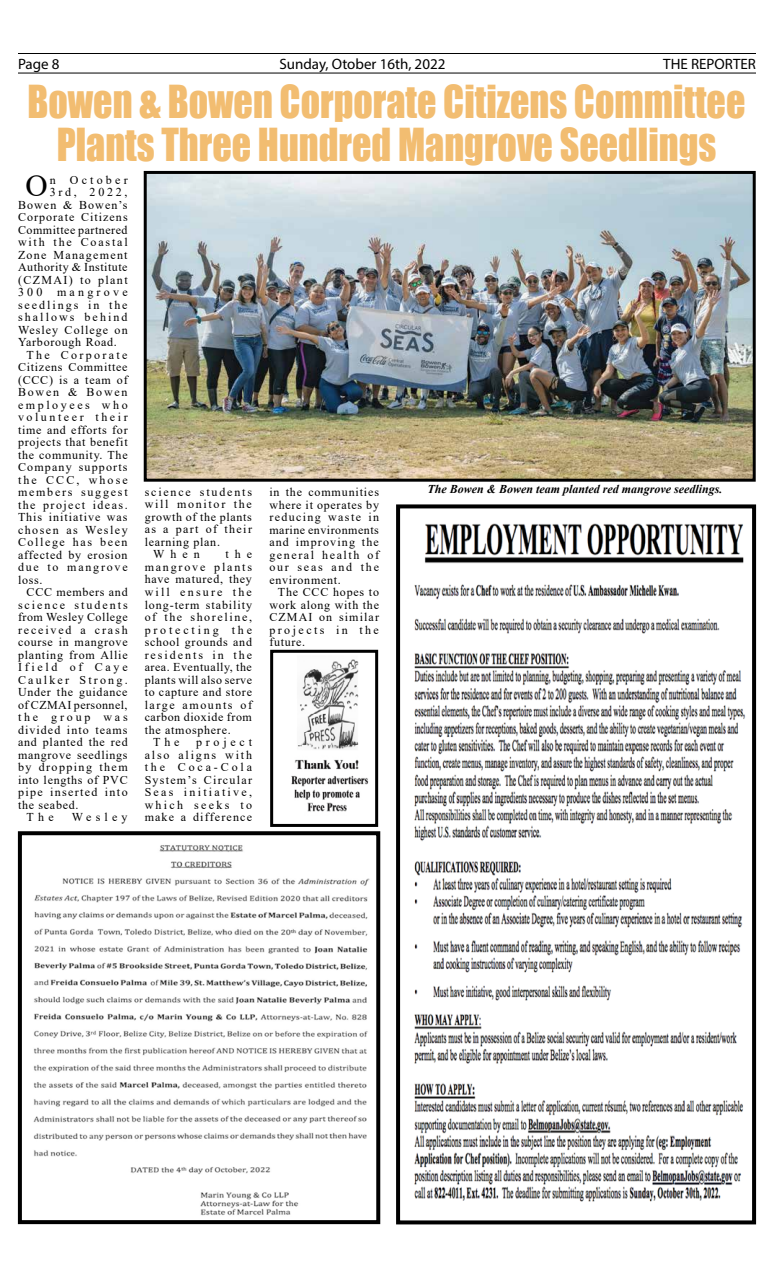
<style>
.page{position:relative;width:774px;height:1278px;background:#fff}
.page>*{position:absolute;margin:0;border:0;box-sizing:border-box;transform-origin:0 0}
.t1{font:41.8px/43px "Impact";color:#f2bd71;text-align:center;scale:.91 1}
.t2{font:30.9px "Times New Roman";color:#000}
.t3{font:15px "Myriad Pro";color:#000}
.t4{font:12px/12.5px "Times New Roman";letter-spacing:.09em;color:#000;text-align:justify}
.t5{font:12px "Times New Roman";letter-spacing:.06em;color:#000}
.t6{font:12px "Times New Roman";letter-spacing:.045em;color:#000}
.t7{font:12px "Times New Roman";letter-spacing:.15em;color:#000}
.t8{font:italic 700 12px "Times New Roman";color:#000}
.t9{font:12px "Times New Roman";letter-spacing:.115em;color:#000}
.t10{font:12px "Times New Roman";letter-spacing:.165em;color:#000}
.t11{font:12px "Times New Roman";letter-spacing:.04em;color:#000}
.t12{font:12px "Times New Roman";letter-spacing:.07em;color:#000}
.t13{font:12px "Times New Roman";letter-spacing:.065em;color:#000}
.t14{font:12px "Times New Roman";letter-spacing:.125em;color:#000}
.t15{font:12px "Times New Roman";letter-spacing:.135em;color:#000}
.t16{font:12px "Times New Roman";letter-spacing:.155em;color:#000}
.t17{font:12px "Times New Roman";letter-spacing:.145em;color:#000}
.t18{font:12px "Times New Roman";letter-spacing:.185em;color:#000}
.t19{font:12px "Times New Roman";letter-spacing:.235em;color:#000}
.t20{font:12px "Times New Roman";letter-spacing:.035em;color:#000}
.t21{font:12px "Times New Roman";letter-spacing:.05em;color:#000}
.t22{font:12px "Times New Roman";letter-spacing:.175em;color:#000}
.t23{font:12px "Times New Roman";letter-spacing:.21em;color:#000}
.t24{font:12px "Times New Roman";letter-spacing:.12em;color:#000}
.t25{font:12px "Times New Roman";letter-spacing:.13em;color:#000}
.t26{font:12px "Times New Roman";letter-spacing:.195em;color:#000}
.t27{font:12px "Times New Roman";letter-spacing:.215em;color:#000}
.t28{font:12px "Times New Roman";letter-spacing:.17em;color:#000}
.t29{font:12px "Times New Roman";letter-spacing:.225em;color:#000}
.t30{font:12px "Times New Roman";letter-spacing:.27em;color:#000}
.t31{font:12px "Times New Roman";letter-spacing:.265em;color:#000}
</style>
<div class="page">
<hr style="left:18px;top:53px;width:738px;height:1px;background:#000">
<hr style="left:18px;top:73px;width:738px;height:1px;background:#000">
<img style="left:148px;top:175px;width:604px;height:303px">
<div style="left:144px;top:171px;width:612px;height:311px;border:3px solid #000"></div>
<img style="left:414px;top:523px;width:332px;height:679px">
<div style="left:396px;top:504px;width:360px;height:720px;border:4px solid #000"></div>
<img style="left:33px;top:845px;width:337px;height:371px">
<div style="left:18px;top:831px;width:362px;height:393px;border:4px solid #000"></div>
<img style="left:291px;top:659px;width:78px;height:153px">
<div style="left:270px;top:650px;width:108px;height:177px;border:3px solid #000"></div>
<p class="t3" style="left:18px;top:54px;width:43px">Page 8</p>
<p class="t3" style="left:280px;top:54px;width:167px">Sunday, Otober 16th, 2022</p>
<p class="t3" style="left:663px;top:54px;width:94px">THE REPORTER</p>
<h1 class="t1" style="left:27px;top:79px;width:791px">Bowen &amp; Bowen Corporate Citizens Committee<br>Plants Three Hundred Mangrove Seedlings</h1>
<h2 class="t2" style="left:26px;top:164px;width:24px">O</h2>
<p class="t31" style="left:50px;top:171px;width:79px">n October</p>
<p class="t4" style="left:50px;top:186px;width:79px">3rd, 2022,</p>
<p class="t4" style="left:18px;top:198px;width:111px">Bowen &amp; Bowen’s</p>
<p class="t4" style="left:18px;top:211px;width:111px">Corporate Citizens</p>
<p class="t11" style="left:18px;top:221px;width:111px">Committee partnered</p>
<p class="t7" style="left:18px;top:234px;width:111px">with the Coastal</p>
<p class="t4" style="left:18px;top:248px;width:111px">Zone Management</p>
<p class="t6" style="left:18px;top:259px;width:111px">Authority &amp; Institute</p>
<p class="t9" style="left:18px;top:271px;width:111px">(CZMAI) to plant</p>
<p class="t30" style="left:18px;top:284px;width:111px">300 mangrove</p>
<p class="t10" style="left:18px;top:296px;width:111px">seedlings in the</p>
<p class="t22" style="left:18px;top:309px;width:111px">shallows behind</p>
<p class="t4" style="left:18px;top:323px;width:111px">Wesley College on</p>
<p class="t5" style="left:18px;top:334px;width:100px">Yarborough Road.</p>
<p class="t26" style="left:27px;top:346px;width:102px">The Corporate</p>
<p class="t5" style="left:18px;top:359px;width:111px">Citizens Committee</p>
<p class="t13" style="left:18px;top:371px;width:111px">(CCC) is a team of</p>
<p class="t7" style="left:18px;top:384px;width:111px">Bowen &amp; Bowen</p>
<p class="t27" style="left:18px;top:396px;width:111px">employees who</p>
<p class="t23" style="left:18px;top:409px;width:111px">volunteer their</p>
<p class="t5" style="left:18px;top:421px;width:111px">time and efforts for</p>
<p class="t5" style="left:18px;top:434px;width:111px">projects that benefit</p>
<p class="t5" style="left:18px;top:446px;width:111px">the community. The</p>
<p class="t4" style="left:18px;top:461px;width:111px">Company supports</p>
<p class="t28" style="left:18px;top:471px;width:111px">the CCC, whose</p>
<p class="t17" style="left:18px;top:484px;width:111px">members suggest</p>
<p class="t14" style="left:18px;top:496px;width:111px">the project ideas.</p>
<p class="t4" style="left:18px;top:511px;width:111px">This initiative was</p>
<p class="t14" style="left:18px;top:521px;width:111px">chosen as Wesley</p>
<p class="t15" style="left:18px;top:534px;width:111px">College has been</p>
<p class="t12" style="left:18px;top:546px;width:111px">affected by erosion</p>
<p class="t7" style="left:18px;top:559px;width:111px">due to mangrove</p>
<p class="t4" style="left:18px;top:573px;width:26px">loss.</p>
<p class="t5" style="left:27px;top:584px;width:103px">CCC members and</p>
<p class="t10" style="left:18px;top:596px;width:111px">science students</p>
<p class="t6" style="left:18px;top:609px;width:111px">from Wesley College</p>
<p class="t16" style="left:18px;top:621px;width:111px">received a crash</p>
<p class="t5" style="left:18px;top:634px;width:111px">course in mangrove</p>
<p class="t12" style="left:18px;top:646px;width:111px">planting from Allie</p>
<p class="t29" style="left:18px;top:659px;width:111px">Ifield of Caye</p>
<p class="t18" style="left:18px;top:671px;width:111px">Caulker Strong.</p>
<p class="t5" style="left:18px;top:684px;width:111px">Under the guidance</p>
<p class="t20" style="left:18px;top:696px;width:111px">of CZMAI personnel,</p>
<p class="t19" style="left:18px;top:709px;width:111px">the group was</p>
<p class="t4" style="left:18px;top:723px;width:111px">divided into teams</p>
<p class="t13" style="left:18px;top:734px;width:111px">and planted the red</p>
<p class="t5" style="left:18px;top:746px;width:111px">mangrove seedlings</p>
<p class="t24" style="left:18px;top:759px;width:111px">by dropping them</p>
<p class="t5" style="left:18px;top:771px;width:111px">into lengths of PVC</p>
<p class="t9" style="left:18px;top:784px;width:111px">pipe inserted into</p>
<p class="t5" style="left:18px;top:796px;width:62px">the seabed.</p>
<p class="t4" style="left:27px;top:811px;width:29px">The</p>
<p class="t4" style="left:72px;top:811px;width:57px">Wesley</p>
<p class="t16" style="left:145px;top:483px;width:109px">science students</p>
<p class="t17" style="left:145px;top:496px;width:109px">will monitor the</p>
<p class="t5" style="left:145px;top:508px;width:109px">growth of the plants</p>
<p class="t9" style="left:145px;top:521px;width:109px">as a part of their</p>
<p class="t5" style="left:145px;top:534px;width:77px">learning plan.</p>
<p class="t4" style="left:153px;top:548px;width:48px">When</p>
<p class="t4" style="left:225px;top:548px;width:28px">the</p>
<p class="t7" style="left:145px;top:559px;width:109px">mangrove plants</p>
<p class="t5" style="left:145px;top:571px;width:109px">have matured, they</p>
<p class="t18" style="left:145px;top:584px;width:109px">will ensure the</p>
<p class="t4" style="left:145px;top:598px;width:109px">long-term stability</p>
<p class="t15" style="left:145px;top:609px;width:109px">of the shoreline,</p>
<p class="t19" style="left:145px;top:621px;width:109px">protecting the</p>
<p class="t5" style="left:145px;top:634px;width:109px">school grounds and</p>
<p class="t10" style="left:145px;top:646px;width:109px">residents in the</p>
<p class="t6" style="left:145px;top:659px;width:109px">area. Eventually, the</p>
<p class="t11" style="left:145px;top:671px;width:109px">plants will also serve</p>
<p class="t5" style="left:145px;top:684px;width:109px">to capture and store</p>
<p class="t25" style="left:145px;top:696px;width:109px">large amounts of</p>
<p class="t21" style="left:145px;top:709px;width:109px">carbon dioxide from</p>
<p class="t5" style="left:145px;top:721px;width:88px">the atmosphere.</p>
<p class="t4" style="left:153px;top:735px;width:28px">The</p>
<p class="t4" style="left:145px;top:735px;width:109px;text-indent:51px">project also aligns with the Coca-Cola System’s Circular Seas initiative, which seeks to make a difference</p>
<p class="t4" style="left:269px;top:485px;width:111px">in the communities where it operates by reducing waste in marine environments and improving the general health of our seas and the environment.</p>
<p class="t4" style="left:269px;top:585px;width:111px;text-indent:9px">The CCC hopes to work along with the CZMAI on similar projects in the future.</p>
<p class="t8" style="left:427px;top:481px;width:297px">The Bowen &amp; Bowen team planted red mangrove seedlings.</p>
</div>
